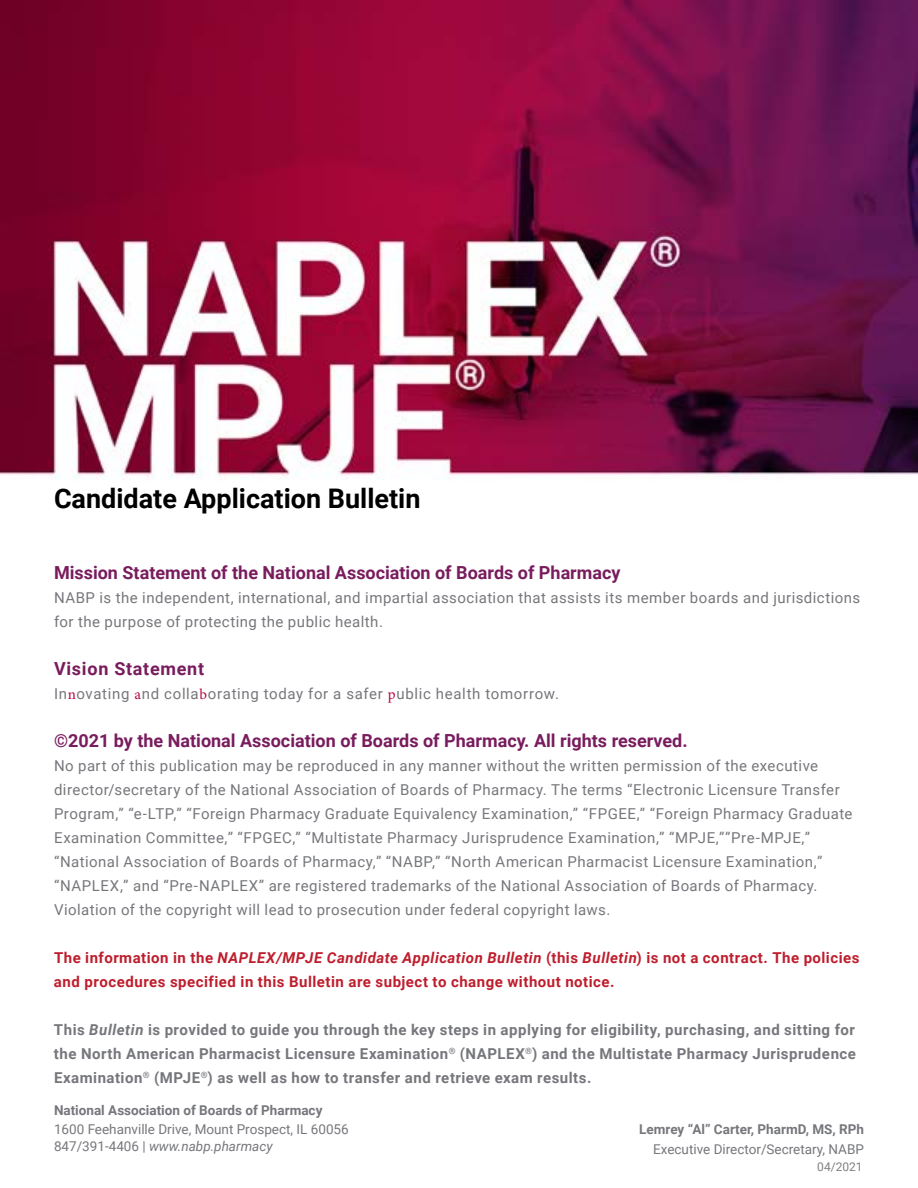
<style>
.page{position:relative;width:918px;height:1188px;background:#fff}
.page>*{position:absolute;margin:0;border:0;box-sizing:border-box;transform-origin:0 0}
.t1{font:700 27px "Roboto";color:#000}
.t2{font:700 18px "Roboto";color:#791c5d}
.t3{font:700 18px "Roboto";letter-spacing:.04em;color:#791c5d}
.t4{font:15px/24px "Roboto";letter-spacing:.03em;color:#76777c}
.t5{font:700 15px/24px "Roboto";letter-spacing:.03em;color:#76777c;text-align:justify}
.t6{font:700 15px/24px "Roboto";letter-spacing:.035em;color:#be1e2d}
.t7{font:13.5px/16.5px "Roboto";color:#76777c}
.t8{font:700 13.5px "Roboto";color:#76777c}
.t9{font:12px "Roboto";color:#808083}
.s1{font-family:"Minion Pro";color:#ba093f}
.s2{font-style:italic}
</style>
<div class="page">
<img style="left:0;top:0;width:918px;height:480px">
<h1 class="t1" style="left:54px;top:480px;width:368px">Candidate Application Bulletin</h1>
<p class="t2" style="left:54px;top:560px;width:568px">Mission Statement of the National Association of Boards of Pharmacy</p>
<p class="t4" style="left:54px;top:585px;width:808px">NABP is the independent, international, and impartial association that assists its member boards and jurisdictions for the purpose of protecting the public health.</p>
<p class="t3" style="left:54px;top:656px;width:152px">Vision Statement</p>
<p class="t4" style="left:54px;top:681px;width:507px">In<span class="s1">n</span>ovating <span class="s1">a</span>nd colla<span class="s1">b</span>orating today for a safer <span class="s1">p</span>ublic health tomorrow.</p>
<p class="t2" style="left:54px;top:728px;width:635px">©2021 by the National Association of Boards of Pharmacy. All rights reserved.</p>
<p class="t4" style="left:54px;top:753px;width:800px">No part of this publication may be reproduced in any manner without the written permission of the executive director/secretary of the National Association of Boards of Pharmacy. The terms “Electronic Licensure Transfer Program,” “e-LTP,” “Foreign Pharmacy Graduate Equivalency Examination,” “FPGEE,” “Foreign Pharmacy Graduate Examination Committee,” “FPGEC,” “Multistate Pharmacy Jurisprudence Examination,” “MPJE,””Pre-MPJE,” “National Association of Boards of Pharmacy,” “NABP,” “North American Pharmacist Licensure Examination,” “NAPLEX,” and “Pre-NAPLEX” are registered trademarks of the National Association of Boards of Pharmacy.<br>Violation of the copyright will lead to prosecution under federal copyright laws.</p>
<p class="t6" style="left:54px;top:945px;width:807px">The information in the <span class="s2">NAPLEX/MPJE Candidate Application Bulletin</span> (this <span class="s2">Bulletin</span>) is not a contract. The policies and procedures specified in this Bulletin are subject to change without notice.</p>
<p class="t5" style="left:54px;top:1017px;width:804px">This <span class="s2">Bulletin</span> is provided to guide you through the key steps in applying for eligibility, purchasing, and sitting for the North American Pharmacist Licensure Examination<sup>®</sup> (NAPLEX<sup>®</sup>) and the Multistate Pharmacy Jurisprudence Examination<sup>®</sup> (MPJE<sup>®</sup>) as well as how to transfer and retrieve exam results.</p>
<p class="t8" style="left:54px;top:1100px;width:270px">National Association of Boards of Pharmacy</p>
<p class="t7" style="left:54px;top:1121px;width:296px">1600 Feehanville Drive, Mount Prospect, IL 60056<br>847/391-4406 | <span class="s2">www.nabp.pharmacy</span></p>
<p class="t8" style="left:639px;top:1120px;width:226px">Lemrey “Al” Carter, PharmD, MS, RPh</p>
<p class="t7" style="left:653px;top:1140px;width:212px">Executive Director/Secretary, NABP</p>
<p class="t9" style="left:817px;top:1158px;width:47px">04/2021</p>
</div>
